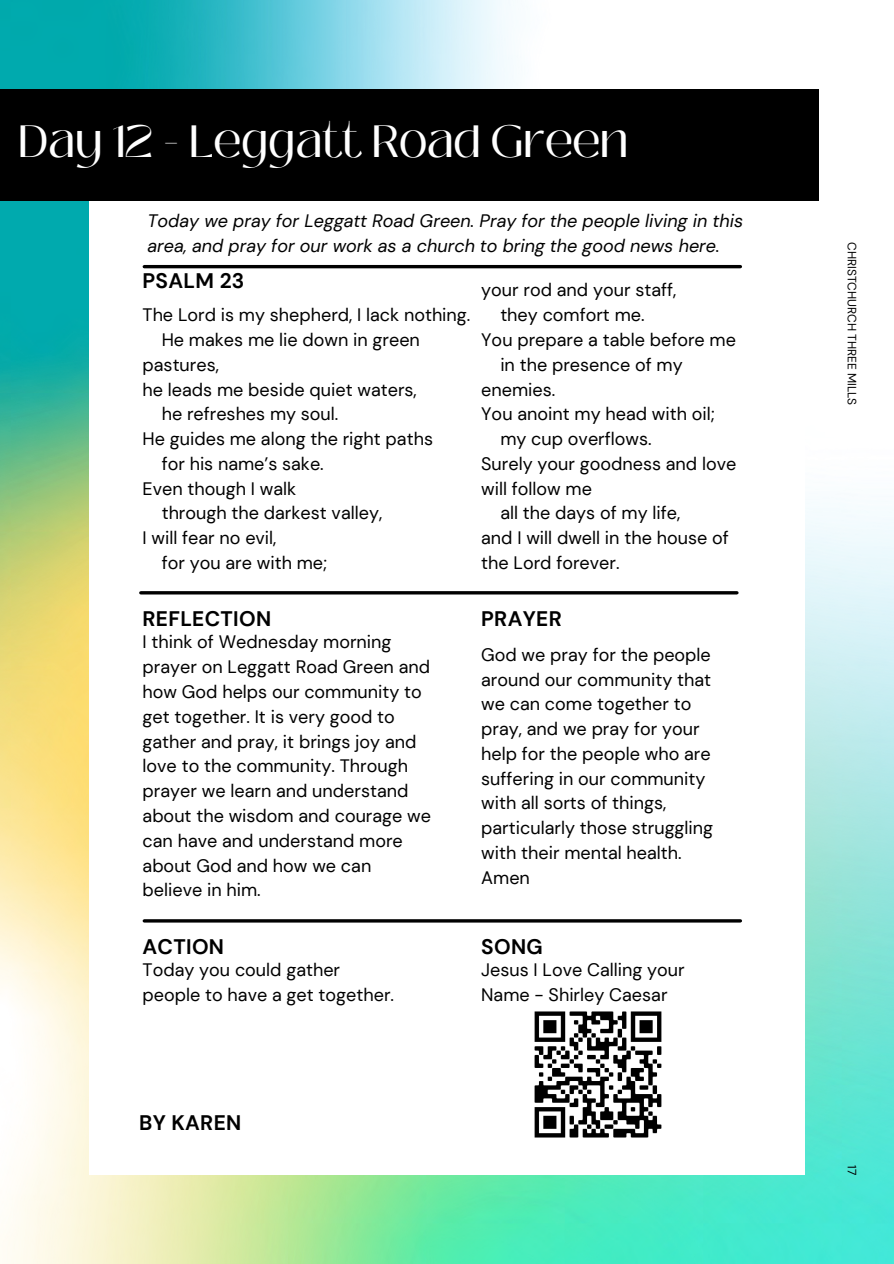
<style>
.page{position:relative;width:894px;height:1264px;background:#fff}
.page>*{position:absolute;margin:0;border:0;box-sizing:border-box;transform-origin:0 0}
.t1{font:45px "Black Mango";letter-spacing:-.015em;color:#fff}
.t2{font:700 21px "DM Sans";letter-spacing:.015em;color:#000}
.t3{font:18px/24.8px "DM Sans";color:#000}
.t4{font:italic 18px/24.8px "DM Sans";color:#000}
.t5{font:12px "DM Sans";color:#000}
</style>
<div class="page">
<img style="left:0;top:0;width:893px;height:1263px">
<div style="left:89px;top:89px;width:715px;height:1086px;background:#fff"></div>
<hr style="left:141px;top:591px;width:595px;height:3px;background:#000">
<div style="left:0;top:89px;width:818px;height:112px;background:#000"></div>
<hr style="left:144px;top:919px;width:596px;height:3px;background:#000">
<hr style="left:144px;top:265px;width:596px;height:3px;background:#000">
<img style="left:534px;top:1011px;width:128px;height:127px">
<h1 class="t1" style="left:18px;top:107px;width:612px">Day 12 - Leggatt Road Green</h1>
<p class="t4" style="left:147px;top:208px;width:597px">Today we pray for Leggatt Road Green. Pray for the people living in this area, and pray for our work as a church to bring the good news here.</p>
<p class="t2" style="left:142px;top:267px;width:103px">PSALM 23</p>
<p class="t3" style="left:142px;top:303px;width:329px">The Lord is my shepherd, I lack nothing.</p>
<p class="t3" style="left:162px;top:327px;width:260px">He makes me lie down in green</p>
<p class="t3" style="left:142px;top:352px;width:78px">pastures,</p>
<p class="t3" style="left:142px;top:377px;width:275px">he leads me beside quiet waters,</p>
<p class="t3" style="left:162px;top:402px;width:178px">he refreshes my soul.</p>
<p class="t3" style="left:142px;top:426px;width:292px">He guides me along the right paths</p>
<p class="t3" style="left:162px;top:451px;width:164px">for his name’s sake.</p>
<p class="t3" style="left:142px;top:476px;width:155px">Even though I walk</p>
<p class="t3" style="left:162px;top:501px;width:222px">through the darkest valley,</p>
<p class="t3" style="left:142px;top:525px;width:135px">I will fear no evil,</p>
<p class="t3" style="left:162px;top:550px;width:167px">for you are with me;</p>
<p class="t2" style="left:142px;top:605px;width:130px">REFLECTION</p>
<p class="t3" style="left:142px;top:630px;width:290px">I think of Wednesday morning prayer on Leggatt Road Green and how God helps our community to get together. It is very good to gather and pray, it brings joy and love to the community. Through prayer we learn and understand about the wisdom and courage we can have and understand more about God and how we can believe in him.</p>
<p class="t3" style="left:481px;top:278px;width:196px">your rod and your staff,</p>
<p class="t3" style="left:500px;top:303px;width:146px">they comfort me.</p>
<p class="t3" style="left:481px;top:327px;width:256px">You prepare a table before me</p>
<p class="t3" style="left:500px;top:352px;width:184px">in the presence of my</p>
<p class="t3" style="left:481px;top:377px;width:76px">enemies.</p>
<p class="t3" style="left:481px;top:402px;width:235px">You anoint my head with oil;</p>
<p class="t3" style="left:500px;top:426px;width:153px">my cup overflows.</p>
<p class="t3" style="left:481px;top:451px;width:256px">Surely your goodness and love</p>
<p class="t3" style="left:481px;top:476px;width:112px">will follow me</p>
<p class="t3" style="left:500px;top:501px;width:181px">all the days of my life,</p>
<p class="t3" style="left:481px;top:525px;width:249px">and I will dwell in the house of</p>
<p class="t3" style="left:481px;top:550px;width:140px">the Lord forever.</p>
<p class="t2" style="left:481px;top:605px;width:82px">PRAYER</p>
<p class="t3" style="left:481px;top:642px;width:233px">God we pray for the people around our community that we can come together to pray, and we pray for your help for the people who are suffering in our community with all sorts of things, particularly those struggling with their mental health.<br>Amen</p>
<p class="t2" style="left:142px;top:933px;width:83px">ACTION</p>
<p class="t2" style="left:481px;top:933px;width:63px">SONG</p>
<p class="t3" style="left:142px;top:957px;width:253px">Today you could gather people to have a get together.</p>
<p class="t3" style="left:481px;top:957px;width:205px">Jesus I Love Calling your<br>Name - Shirley Caesar</p>
<p class="t2" style="left:139px;top:1108px;width:104px">BY KAREN</p>
<p class="t5" style="left:859px;top:242px;width:165px;rotate:90deg">CHRISTCHURCH THREE MILLS</p>
<p class="t5" style="left:859px;top:1164px;width:12px;rotate:90deg">17</p>
</div>
